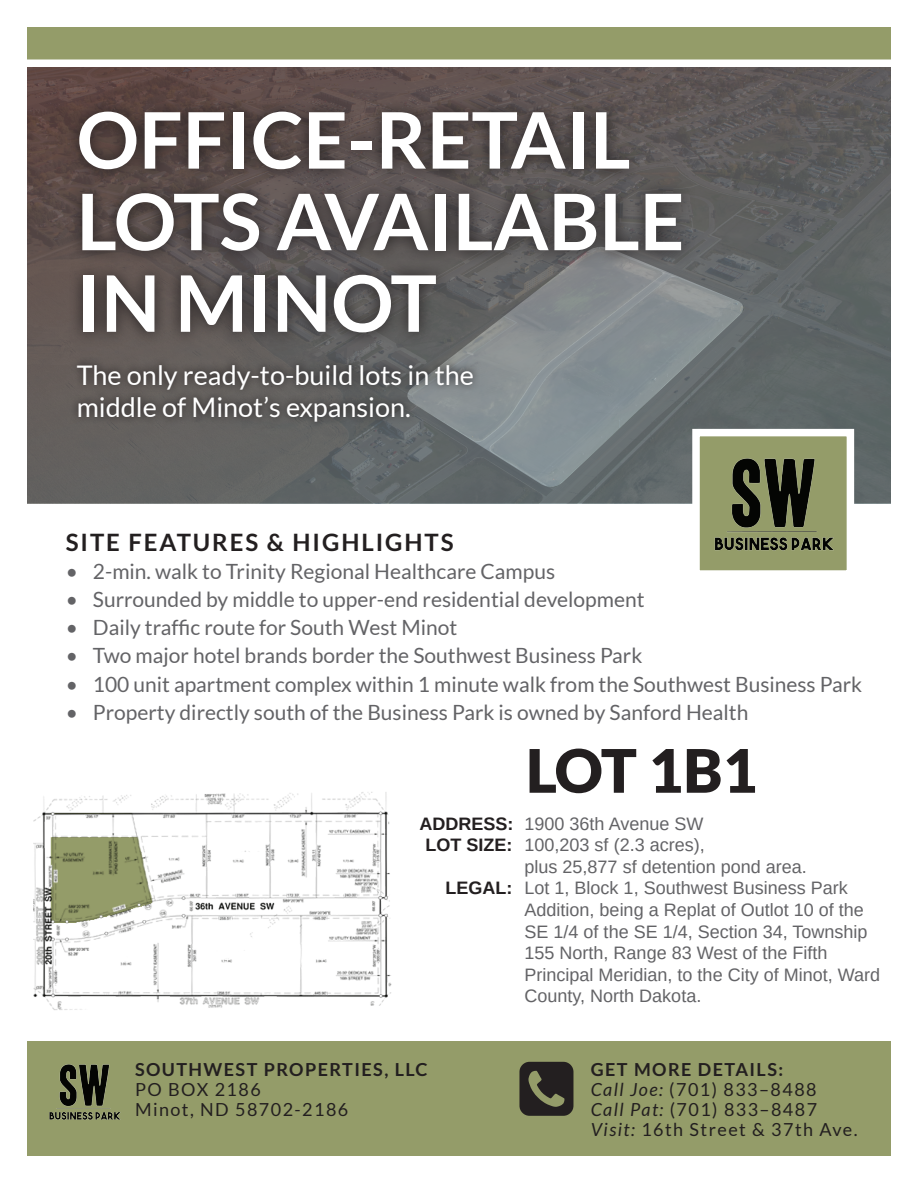
<style>
.page{position:relative;width:918px;height:1188px;background:#fff}
.page>*{position:absolute;margin:0;border:0;box-sizing:border-box;transform-origin:0 0}
.t1{font:700 78px/81.6px "Lato";color:#fff}
.t2{font:900 60px "Lato";letter-spacing:-.015em;color:#231f20}
.t3{font:27px/32.4px "Lato";color:#fff}
.t4{font:700 24px "Lato";letter-spacing:.08em;color:#231f20}
.t5{font:21px "Lato";color:#636366}
.t6{font:18px "Arimo";color:#636366}
.t7{font:18px/19.8px "Lato";letter-spacing:.08em;color:#231f20}
.t8{font:700 18px "Lato";letter-spacing:.08em;color:#231f20}
.s1{font-weight:700;color:#231f20}
.s2{font-weight:700}
.s3{font-style:italic}
</style>
<div class="page">
<svg style="left:27px;top:67px;width:864px;height:436px;fill:#626363"></svg>
<svg style="left:64px;top:98px;width:631px;height:249px"></svg>
<svg style="left:70px;top:357px;width:410px;height:72px"></svg>
<div style="left:27px;top:27px;width:864px;height:33px;background:#949c69"></div>
<div style="left:27px;top:1041px;width:864px;height:114px;background:#949c69"></div>
<svg style="left:689px;top:425px;width:169px;height:146px"></svg>
<img style="left:49px;top:1064px;width:72px;height:56px">
<svg style="left:519px;top:1062px;width:54px;height:54px"></svg>
<img style="left:33px;top:792px;width:359px;height:218px">
<h1 class="t1" style="left:77px;top:98px;width:609px">OFFICE-RETAIL<br>LOTS AVAILABLE<br>IN MINOT</h1>
<p class="t3" style="left:77px;top:358px;width:399px">The only ready-to-build lots in the middle of Minot’s expansion.</p>
<p class="t4" style="left:66px;top:528px;width:28px">SITE</p>
<p class="t4" style="left:129px;top:528px;width:32px">FEAT</p>
<p class="t4" style="left:193px;top:528px;width:35px">URES</p>
<p class="t4" style="left:267px;top:528px;width:89px">&amp; HIGHLI</p>
<p class="t4" style="left:385px;top:528px;width:36px">GHTS</p>
<p class="t5" style="left:66px;top:559px;width:491px">• 2-min. walk to Trinity Regional Healthcare Campus</p>
<p class="t5" style="left:66px;top:588px;width:580px">• Surrounded by middle to upper-end residential development</p>
<p class="t5" style="left:66px;top:616px;width:393px">• Daily traffic route for South West Minot</p>
<p class="t5" style="left:66px;top:644px;width:578px">• Two major hotel brands border the Southwest Business Park</p>
<p class="t5" style="left:66px;top:672px;width:798px">• 100 unit apartment complex within 1 minute walk from the Southwest Business Park</p>
<p class="t5" style="left:66px;top:700px;width:684px">• Property directly south of the Business Park is owned by Sanford Health</p>
<h2 class="t2" style="left:526px;top:736px;width:233px">Lot 1B1</h2>
<p class="t6" style="left:420px;top:812px;width:285px"><span class="s1">ADDRESS:</span> 1900 36th Avenue SW</p>
<p class="t6" style="left:426px;top:834px;width:281px"><span class="s1">LOT SIZE:</span> 100,203 sf (2.3 acres),</p>
<p class="t6" style="left:525px;top:855px;width:284px">plus 25,877 sf detention pond area.</p>
<p class="t6" style="left:446px;top:877px;width:404px"><span class="s1">LEGAL :</span> Lot 1, Block 1, Southwest Business Park</p>
<p class="t6" style="left:525px;top:898px;width:341px">Addition, being a Replat of Outlot 10 of the</p>
<p class="t6" style="left:525px;top:920px;width:344px">SE 1/4 of the SE 1/4, Section 34, Township</p>
<p class="t6" style="left:525px;top:942px;width:304px">155 North, Range 83 West of the Fifth</p>
<p class="t6" style="left:525px;top:963px;width:357px">Principal Meridian, to the City of Minot, Ward</p>
<p class="t6" style="left:525px;top:985px;width:178px">County, North Dakota.</p>
<p class="t8" style="left:135px;top:1059px;width:101px">SOUTHWEST</p>
<p class="t8" style="left:264px;top:1059px;width:26px">PROPERTIES</p>
<p class="t8" style="left:384px;top:1059px;width:45px">, LLC</p>
<p class="t7" style="left:135px;top:1080px;width:215px">PO BOX 2186<br>Minot, ND 58702-2186</p>
<p class="t8" style="left:591px;top:1059px;width:14px">GET</p>
<p class="t8" style="left:634px;top:1059px;width:32px">MORE</p>
<p class="t8" style="left:698px;top:1059px;width:27px">DETAILS</p>
<p class="t7" style="left:591px;top:1060px;width:268px;text-indent:188px"><span class="s2">:<br></span><span class="s3">Call Joe:</span> (701) 833–8488<br><span class="s3">Call Pat:</span> (701) 833–8487<br><span class="s3">Visit:</span> 16th Street &amp; 37th Ave.</p>
</div>
